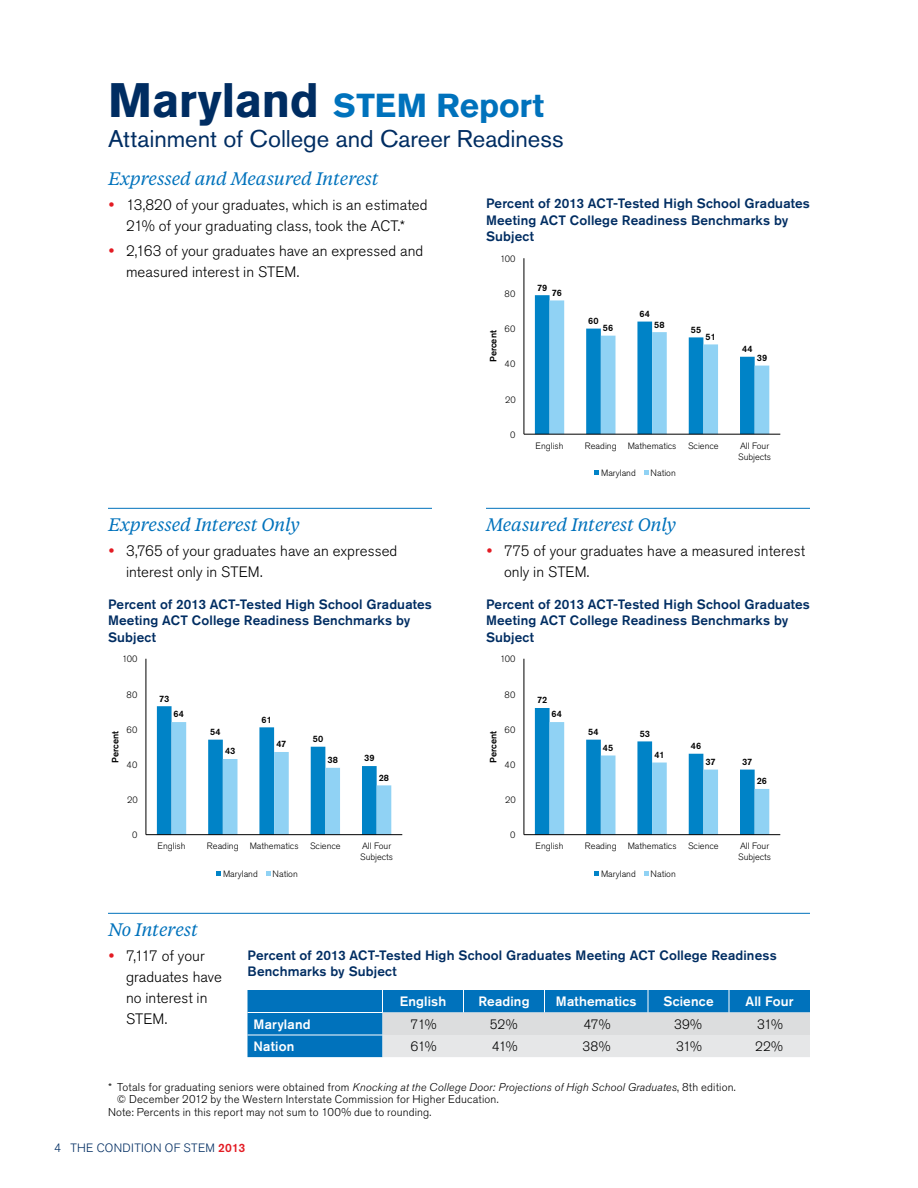
<style>
.page{position:relative;width:918px;height:1188px;background:#fff}
.page>*{position:absolute;margin:0;border:0;box-sizing:border-box;transform-origin:0 0}
.t1{font:700 33px "Akzidenz Grotesk Std";letter-spacing:.005em;color:#0072bc}
.t2{font:24px "Akzidenz Grotesk Std";color:#002d62}
.t3{font:italic 18px "Tiempos Text";letter-spacing:-.01em;color:#0072bc}
.t4{font:300 15px/21px "Akzidenz Grotesk Std";color:#000}
.t5{font:500 13.5px/16.5px "Akzidenz Grotesk Std";letter-spacing:.01em;color:#002d62}
.t6{font:500 13.5px "Akzidenz Grotesk Std";letter-spacing:.01em;color:#fff}
.t7{font:300 13.5px "Akzidenz Grotesk Std";letter-spacing:-.04em;color:#000}
.t8{font:300 12px "Akzidenz Grotesk Std";letter-spacing:.03em;color:#002d62}
.t9{font:300 11.25px/12px "Akzidenz Grotesk Std";letter-spacing:.015em;color:#000}
.t10{font:300 9.15px/10.6px "Akzidenz Grotesk Std";color:#000001}
.t11{font:500 9.15px "Akzidenz Grotesk Std";color:#000001}
.s1{font-size:48px;color:#002d62}
.s2{color:#e31b23}
.s3{font-style:italic}
.s4{font-weight:500;color:#e31b23}
</style>
<div class="page">
<svg style="left:535px;top:295px;width:234px;height:139px"></svg>
<hr style="left:524px;top:258px;width:1px;height:176px;background:#000001">
<hr style="left:524px;top:434px;width:256px;height:1px;background:#000001">
<svg style="left:594px;top:470px;width:5px;height:5px"></svg>
<svg style="left:644px;top:470px;width:5px;height:5px"></svg>
<svg style="left:535px;top:708px;width:234px;height:126px"></svg>
<hr style="left:524px;top:659px;width:1px;height:176px;background:#000001">
<hr style="left:524px;top:834px;width:256px;height:1px;background:#000001">
<svg style="left:594px;top:871px;width:5px;height:4px"></svg>
<svg style="left:644px;top:871px;width:5px;height:4px"></svg>
<hr style="left:108px;top:508px;width:324px;height:1px;background:#0072bc">
<hr style="left:108px;top:913px;width:702px;height:1px;background:#0072bc">
<svg style="left:157px;top:706px;width:234px;height:128px"></svg>
<hr style="left:146px;top:659px;width:1px;height:176px;background:#000001">
<hr style="left:146px;top:834px;width:256px;height:1px;background:#000001">
<svg style="left:216px;top:871px;width:5px;height:4px"></svg>
<svg style="left:266px;top:871px;width:5px;height:4px"></svg>
<hr style="left:486px;top:508px;width:324px;height:1px;background:#0072bc">
<svg style="left:248px;top:990px;width:562px;height:67px;background:#74acd0"></svg>
<h1 class="t1" style="left:108px;top:86px;width:438px"><span class="s1">Maryland</span> STEM Report</h1>
<h2 class="t2" style="left:108px;top:124px;width:457px">Attainment of College and Career Readiness</h2>
<h3 class="t3" style="left:108px;top:166px;width:272px">Expressed and Measured Interest</h3>
<p class="t4" style="left:108px;top:194px;width:321px;text-align:center"><span class="s2">•</span> 13,820 of your graduates, which is an estimated<br>21% of your graduating class, took the ACT.*</p>
<p class="t4" style="left:126px;top:241px;width:299px;text-indent:-18px"><span class="s2">•</span> 2,163 of your graduates have an expressed and measured interest in STEM.</p>
<p class="t5" style="left:486px;top:195px;width:326px">Percent of 2013 ACT-Tested High School Graduates<br>Meeting ACT College Readiness Benchmarks by<br>Subject</p>
<p class="t10" style="left:500px;top:254px;width:17px">100</p>
<p class="t10" style="left:505px;top:289px;width:12px">80</p>
<p class="t11" style="left:537px;top:282px;width:12px">79</p>
<p class="t11" style="left:552px;top:287px;width:12px">76</p>
<p class="t11" style="left:488px;top:362px;width:33px;rotate:-90deg">Percent</p>
<p class="t10" style="left:505px;top:324px;width:12px">60</p>
<p class="t10" style="left:505px;top:359px;width:12px">40</p>
<p class="t11" style="left:588px;top:315px;width:12px">60</p>
<p class="t11" style="left:603px;top:322px;width:12px">56</p>
<p class="t11" style="left:640px;top:308px;width:12px">64</p>
<p class="t11" style="left:654px;top:319px;width:12px">58</p>
<p class="t11" style="left:691px;top:324px;width:12px">55</p>
<p class="t11" style="left:706px;top:331px;width:12px">51</p>
<p class="t11" style="left:742px;top:343px;width:12px">44</p>
<p class="t11" style="left:757px;top:352px;width:12px">39</p>
<p class="t10" style="left:505px;top:394px;width:12px">20</p>
<p class="t10" style="left:510px;top:430px;width:7px">0</p>
<p class="t10" style="left:536px;top:441px;width:30px">English</p>
<p class="t10" style="left:585px;top:441px;width:93px">Reading Mathematics</p>
<p class="t10" style="left:688px;top:441px;width:32px">Science</p>
<p class="t10" style="left:738px;top:441px;width:35px">All Four<br>Subjects</p>
<p class="t10" style="left:601px;top:468px;width:36px">Maryland</p>
<p class="t10" style="left:651px;top:468px;width:27px">Nation</p>
<h3 class="t3" style="left:108px;top:513px;width:193px">Expressed Interest Only</h3>
<h3 class="t3" style="left:486px;top:513px;width:192px">Measured Interest Only</h3>
<p class="t4" style="left:126px;top:541px;width:273px;text-indent:-18px"><span class="s2">•</span> 3,765 of your graduates have an expressed interest only in STEM.</p>
<p class="t4" style="left:504px;top:541px;width:303px;text-indent:-18px"><span class="s2">•</span> 775 of your graduates have a measured interest only in STEM.</p>
<p class="t5" style="left:108px;top:595px;width:326px">Percent of 2013 ACT-Tested High School Graduates<br>Meeting ACT College Readiness Benchmarks by<br>Subject</p>
<p class="t5" style="left:486px;top:595px;width:326px">Percent of 2013 ACT-Tested High School Graduates<br>Meeting ACT College Readiness Benchmarks by<br>Subject</p>
<p class="t10" style="left:122px;top:654px;width:17px">100</p>
<p class="t10" style="left:500px;top:654px;width:17px">100</p>
<p class="t10" style="left:127px;top:689px;width:12px">80</p>
<p class="t11" style="left:159px;top:693px;width:11px">73</p>
<p class="t10" style="left:505px;top:689px;width:12px">80</p>
<p class="t11" style="left:537px;top:695px;width:12px">72</p>
<p class="t11" style="left:174px;top:709px;width:12px">64</p>
<p class="t11" style="left:262px;top:714px;width:12px">61</p>
<p class="t11" style="left:552px;top:709px;width:12px">64</p>
<p class="t11" style="left:110px;top:763px;width:33px;rotate:-90deg">Percent</p>
<p class="t10" style="left:127px;top:724px;width:12px">60</p>
<p class="t10" style="left:127px;top:760px;width:12px">40</p>
<p class="t11" style="left:210px;top:726px;width:12px">54</p>
<p class="t11" style="left:225px;top:746px;width:12px">43</p>
<p class="t11" style="left:276px;top:739px;width:11px">47</p>
<p class="t11" style="left:313px;top:733px;width:12px">50</p>
<p class="t11" style="left:328px;top:754px;width:12px">38</p>
<p class="t11" style="left:364px;top:753px;width:12px">39</p>
<p class="t11" style="left:488px;top:763px;width:33px;rotate:-90deg">Percent</p>
<p class="t10" style="left:505px;top:724px;width:12px">60</p>
<p class="t10" style="left:505px;top:760px;width:12px">40</p>
<p class="t11" style="left:588px;top:726px;width:12px">54</p>
<p class="t11" style="left:640px;top:728px;width:12px">53</p>
<p class="t11" style="left:603px;top:742px;width:12px">45</p>
<p class="t11" style="left:654px;top:749px;width:12px">41</p>
<p class="t11" style="left:691px;top:740px;width:12px">46</p>
<p class="t11" style="left:706px;top:756px;width:12px">37</p>
<p class="t11" style="left:742px;top:756px;width:12px">37</p>
<p class="t11" style="left:379px;top:772px;width:12px">28</p>
<p class="t11" style="left:757px;top:775px;width:12px">26</p>
<p class="t10" style="left:127px;top:795px;width:12px">20</p>
<p class="t10" style="left:505px;top:795px;width:12px">20</p>
<p class="t10" style="left:132px;top:830px;width:7px">0</p>
<p class="t10" style="left:510px;top:830px;width:7px">0</p>
<p class="t10" style="left:158px;top:841px;width:30px">English</p>
<p class="t10" style="left:207px;top:841px;width:93px">Reading Mathematics</p>
<p class="t10" style="left:310px;top:841px;width:32px">Science</p>
<p class="t10" style="left:360px;top:841px;width:35px">All Four<br>Subjects</p>
<p class="t10" style="left:536px;top:841px;width:30px">English</p>
<p class="t10" style="left:585px;top:841px;width:93px">Reading Mathematics</p>
<p class="t10" style="left:688px;top:841px;width:32px">Science</p>
<p class="t10" style="left:738px;top:841px;width:35px">All Four<br>Subjects</p>
<p class="t10" style="left:223px;top:869px;width:36px">Maryland</p>
<p class="t10" style="left:273px;top:869px;width:27px">Nation</p>
<p class="t10" style="left:601px;top:869px;width:36px">Maryland</p>
<p class="t10" style="left:651px;top:869px;width:27px">Nation</p>
<h3 class="t3" style="left:108px;top:918px;width:92px">No Interest</h3>
<p class="t4" style="left:126px;top:946px;width:97px;text-indent:-18px"><span class="s2">•</span> 7,117 of your graduates have no interest in<br>STEM.</p>
<p class="t5" style="left:248px;top:946px;width:531px">Percent of 2013 ACT-Tested High School Graduates Meeting ACT College Readiness<br>Benchmarks by Subject</p>
<p class="t6" style="left:400px;top:993px;width:48px">English</p>
<p class="t6" style="left:478px;top:993px;width:53px">Reading</p>
<p class="t6" style="left:556px;top:993px;width:82px">Mathematics</p>
<p class="t6" style="left:663px;top:993px;width:52px">Science</p>
<p class="t6" style="left:745px;top:993px;width:50px">All Four</p>
<p class="t6" style="left:254px;top:1016px;width:59px">Maryland</p>
<p class="t7" style="left:411px;top:1017px;width:27px">71%</p>
<p class="t7" style="left:490px;top:1017px;width:29px">52%</p>
<p class="t7" style="left:584px;top:1017px;width:29px">47%</p>
<p class="t7" style="left:674px;top:1017px;width:29px">39%</p>
<p class="t7" style="left:757px;top:1017px;width:28px">31%</p>
<p class="t6" style="left:254px;top:1038px;width:42px">Nation</p>
<p class="t7" style="left:410px;top:1039px;width:28px">61%</p>
<p class="t7" style="left:492px;top:1039px;width:27px">41%</p>
<p class="t7" style="left:583px;top:1039px;width:29px">38%</p>
<p class="t7" style="left:676px;top:1039px;width:28px">31%</p>
<p class="t7" style="left:755px;top:1039px;width:29px">22%</p>
<p class="t9" style="left:117px;top:1081px;width:620px;text-indent:-9px">* Totals for graduating seniors were obtained from <span class="s3">Knocking at the College Door: Projections of High School Graduates</span>, 8th edition. © December 2012 by the Western I nterstate Commission for H igher Education.</p>
<p class="t9" style="left:108px;top:1106px;width:325px">Note: Percents in this report may not sum to 100% due to rounding.</p>
<p class="t8" style="left:54px;top:1141px;width:193px">4 The Condition of STEM <span class="s4">2013</span></p>
</div>
